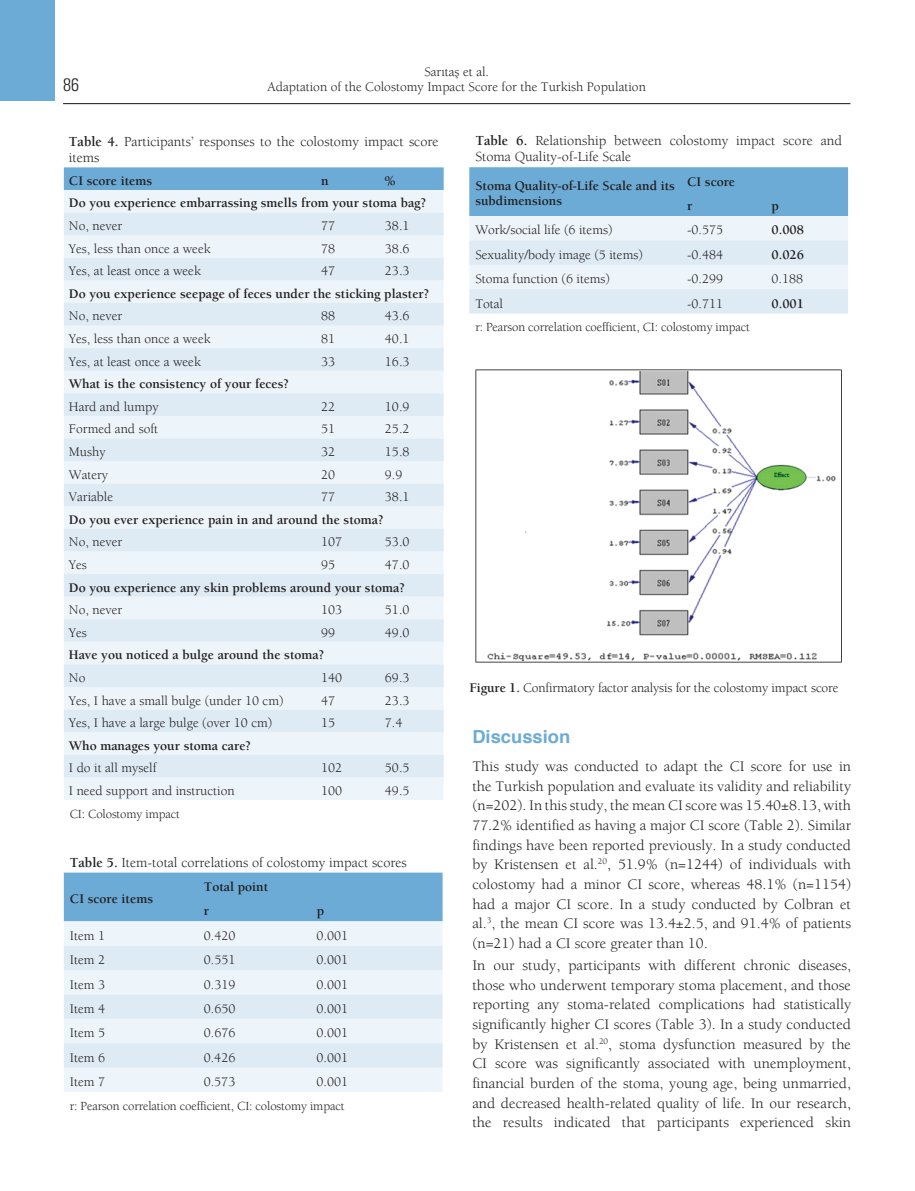
<style>
.page{position:relative;width:915px;height:1191px;background:#fff}
.page>*{position:absolute;margin:0;border:0;box-sizing:border-box;transform-origin:0 0}
.t1{font:700 18px "Helvetica";color:#6babd5}
.t2{font:18px "Univers Cond Light Tr";color:#231f20}
.t3{font:15px/19.6px "Berkeley";color:#231f20;text-align:justify}
.t4{font:14.25px/16.5px "Berkeley";color:#231f20}
.t5{font:13.5px/15px "Berkeley";color:#231f20;text-align:center}
.t6{font:700 13.5px/24.5px "Berkeley";color:#231f20}
.t7{font:12.75px "Berkeley";letter-spacing:-.01em;color:#231f20}
.s1{font-weight:700}
</style>
<div class="page">
<hr style="left:63px;top:103px;width:787px;height:1px;background:#231f20">
<div style="left:0;top:0;width:55px;height:101px;background:#6babd5"></div>
<div style="left:64px;top:167px;width:379px;height:23px;background:#6babd5"></div>
<div style="left:64px;top:190px;width:379px;height:610px;background:#eef5fa"></div>
<svg style="left:64px;top:212px;width:379px;height:565px;background:#e5eff6"></svg>
<svg style="left:469px;top:167px;width:378px;height:146px;background:#bdd8eb"></svg>
<div style="left:64px;top:872px;width:378px;height:49px;background:#6babd5"></div>
<div style="left:64px;top:921px;width:378px;height:171px;background:#eef5fa"></div>
<svg style="left:64px;top:945px;width:378px;height:122px;background:#e4eef6"></svg>
<img style="left:475px;top:369px;width:367px;height:294px">
<p class="t2" style="left:63px;top:74px;width:17px">86</p>
<p class="t5" style="left:267px;top:64px;width:380px">Sarıtaş et al.<br>Adaptation of the Colostomy Impact Score for the Turkish Population</p>
<p class="t4" style="left:69px;top:133px;width:371px"><span class="s1">Table 4.</span> Participants’ responses to the colostomy impact score items</p>
<p class="t6" style="left:69px;top:168px;width:85px">CI score items</p>
<p class="t6" style="left:321px;top:168px;width:9px">n</p>
<p class="t6" style="left:69px;top:169px;width:358px;line-height:22.6px;text-indent:316px">%<br>Do you experience embarrassing smells from your stoma bag?</p>
<p class="t5" style="left:69px;top:218px;width:55px">No, never</p>
<p class="t5" style="left:321px;top:218px;width:16px">77</p>
<p class="t5" style="left:385px;top:218px;width:26px">38.1</p>
<p class="t5" style="left:69px;top:241px;width:143px">Yes, less than once a week</p>
<p class="t5" style="left:321px;top:241px;width:16px">78</p>
<p class="t5" style="left:385px;top:241px;width:26px">38.6</p>
<p class="t5" style="left:69px;top:263px;width:133px">Yes, at least once a week</p>
<p class="t5" style="left:321px;top:263px;width:16px">47</p>
<p class="t5" style="left:385px;top:263px;width:26px">23.3</p>
<p class="t6" style="left:69px;top:281px;width:362px">Do you experience seepage of feces under the sticking plaster?</p>
<p class="t5" style="left:69px;top:308px;width:55px">No, never</p>
<p class="t5" style="left:321px;top:308px;width:16px">88</p>
<p class="t5" style="left:385px;top:308px;width:26px">43.6</p>
<p class="t5" style="left:69px;top:331px;width:143px">Yes, less than once a week</p>
<p class="t5" style="left:321px;top:331px;width:16px">81</p>
<p class="t5" style="left:385px;top:331px;width:26px">40.1</p>
<p class="t5" style="left:69px;top:354px;width:133px">Yes, at least once a week</p>
<p class="t5" style="left:321px;top:354px;width:16px">33</p>
<p class="t5" style="left:385px;top:354px;width:26px">16.3</p>
<p class="t6" style="left:69px;top:371px;width:221px">What is the consistency of your feces?</p>
<p class="t5" style="left:69px;top:399px;width:91px">Hard and lumpy</p>
<p class="t5" style="left:321px;top:399px;width:16px">22</p>
<p class="t5" style="left:385px;top:399px;width:26px">10.9</p>
<p class="t5" style="left:69px;top:421px;width:91px">Formed and soft</p>
<p class="t5" style="left:321px;top:421px;width:16px">51</p>
<p class="t5" style="left:385px;top:421px;width:26px">25.2</p>
<p class="t5" style="left:69px;top:444px;width:38px">Mushy</p>
<p class="t5" style="left:321px;top:444px;width:16px">32</p>
<p class="t5" style="left:385px;top:444px;width:26px">15.8</p>
<p class="t5" style="left:69px;top:466px;width:41px">Watery</p>
<p class="t5" style="left:321px;top:466px;width:16px">20</p>
<p class="t5" style="left:385px;top:466px;width:19px">9.9</p>
<p class="t5" style="left:69px;top:489px;width:46px">Variable</p>
<p class="t5" style="left:321px;top:489px;width:16px">77</p>
<p class="t5" style="left:385px;top:489px;width:26px">38.1</p>
<p class="t6" style="left:69px;top:507px;width:316px">Do you ever experience pain in and around the stoma?</p>
<p class="t5" style="left:69px;top:534px;width:55px">No, never</p>
<p class="t5" style="left:321px;top:534px;width:23px">107</p>
<p class="t5" style="left:385px;top:534px;width:26px">53.0</p>
<p class="t5" style="left:69px;top:557px;width:19px">Yes</p>
<p class="t5" style="left:321px;top:557px;width:16px">95</p>
<p class="t5" style="left:385px;top:557px;width:26px">47.0</p>
<p class="t6" style="left:69px;top:575px;width:337px">Do you experience any skin problems around your stoma?</p>
<p class="t5" style="left:69px;top:602px;width:55px">No, never</p>
<p class="t5" style="left:321px;top:602px;width:23px">103</p>
<p class="t5" style="left:385px;top:602px;width:26px">51.0</p>
<p class="t5" style="left:69px;top:625px;width:19px">Yes</p>
<p class="t5" style="left:321px;top:625px;width:16px">99</p>
<p class="t5" style="left:385px;top:625px;width:26px">49.0</p>
<p class="t6" style="left:69px;top:642px;width:257px">Have you noticed a bulge around the stoma?</p>
<p class="t5" style="left:69px;top:670px;width:18px">No</p>
<p class="t5" style="left:321px;top:670px;width:23px">140</p>
<p class="t5" style="left:385px;top:670px;width:26px">69.3</p>
<p class="t5" style="left:69px;top:692px;width:216px">Yes, I have a small bulge (under 10 cm)</p>
<p class="t5" style="left:321px;top:692px;width:16px">47</p>
<p class="t5" style="left:385px;top:692px;width:26px">23.3</p>
<p class="t5" style="left:69px;top:715px;width:205px">Yes, I have a large bulge (over 10 cm)</p>
<p class="t5" style="left:321px;top:715px;width:16px">15</p>
<p class="t5" style="left:385px;top:715px;width:19px">7.4</p>
<p class="t6" style="left:69px;top:733px;width:183px">Who manages your stoma care?</p>
<p class="t5" style="left:69px;top:760px;width:89px">I do it all myself</p>
<p class="t5" style="left:321px;top:760px;width:23px">102</p>
<p class="t5" style="left:385px;top:760px;width:26px">50.5</p>
<p class="t5" style="left:69px;top:783px;width:167px">I need support and instruction</p>
<p class="t5" style="left:321px;top:783px;width:23px">100</p>
<p class="t5" style="left:385px;top:783px;width:26px">49.5</p>
<p class="t7" style="left:70px;top:806px;width:111px">CI: Colostomy impact</p>
<p class="t4" style="left:70px;top:853px;width:338px"><span class="s1">Table 5.</span> Item-total correlations of colostomy impact scores</p>
<p class="t6" style="left:70px;top:886px;width:85px">CI score items</p>
<p class="t6" style="left:204px;top:874px;width:66px">Total point r</p>
<p class="t6" style="left:316px;top:898px;width:9px">p</p>
<p class="t5" style="left:70px;top:927px;width:37px">Item 1</p>
<p class="t5" style="left:204px;top:927px;width:33px">0.420</p>
<p class="t5" style="left:316px;top:927px;width:33px">0.001</p>
<p class="t5" style="left:70px;top:952px;width:37px">Item 2</p>
<p class="t5" style="left:204px;top:952px;width:33px">0.551</p>
<p class="t5" style="left:316px;top:952px;width:33px">0.001</p>
<p class="t5" style="left:70px;top:976px;width:37px">Item 3</p>
<p class="t5" style="left:204px;top:976px;width:33px">0.319</p>
<p class="t5" style="left:316px;top:976px;width:33px">0.001</p>
<p class="t5" style="left:70px;top:1001px;width:37px">Item 4</p>
<p class="t5" style="left:204px;top:1001px;width:33px">0.650</p>
<p class="t5" style="left:316px;top:1001px;width:33px">0.001</p>
<p class="t5" style="left:70px;top:1025px;width:37px">Item 5</p>
<p class="t5" style="left:204px;top:1025px;width:33px">0.676</p>
<p class="t5" style="left:316px;top:1025px;width:33px">0.001</p>
<p class="t5" style="left:70px;top:1049px;width:37px">Item 6</p>
<p class="t5" style="left:204px;top:1049px;width:33px">0.426</p>
<p class="t5" style="left:316px;top:1049px;width:33px">0.001</p>
<p class="t5" style="left:70px;top:1074px;width:37px">Item 7</p>
<p class="t5" style="left:204px;top:1074px;width:33px">0.573</p>
<p class="t5" style="left:316px;top:1074px;width:33px">0.001</p>
<p class="t7" style="left:70px;top:1098px;width:276px">r: Pearson correlation coefficient, CI: colostomy impact</p>
<p class="t4" style="left:475px;top:132px;width:368px"><span class="s1">Table 6.</span> Relationship between colostomy impact score and<br>Stoma Quality-of-Life Scale</p>
<p class="t6" style="left:475px;top:178px;width:201px;line-height:15px">Stoma Quality-of-Life Scale and its subdimensions</p>
<p class="t6" style="left:686px;top:169px;width:50px">CI score r</p>
<p class="t6" style="left:771px;top:193px;width:9px">p</p>
<p class="t5" style="left:475px;top:222px;width:139px">Work/social life (6 items)</p>
<p class="t5" style="left:686px;top:222px;width:38px">-0.575</p>
<p class="t6" style="left:771px;top:218px;width:34px">0.008</p>
<p class="t5" style="left:475px;top:247px;width:169px">Sexuality/body image (5 items)</p>
<p class="t5" style="left:686px;top:247px;width:38px">-0.484</p>
<p class="t6" style="left:771px;top:242px;width:34px">0.026</p>
<p class="t5" style="left:475px;top:271px;width:136px">Stoma function (6 items)</p>
<p class="t5" style="left:686px;top:271px;width:38px">-0.299</p>
<p class="t5" style="left:771px;top:271px;width:33px">0.188</p>
<p class="t5" style="left:475px;top:296px;width:29px">Total</p>
<p class="t5" style="left:686px;top:296px;width:38px">-0.711</p>
<p class="t6" style="left:771px;top:291px;width:34px">0.001</p>
<p class="t7" style="left:475px;top:319px;width:276px">r: Pearson correlation coefficient, CI: colostomy impact</p>
<p class="t5" style="left:469px;top:679px;width:370px"><span class="s1">Figure 1.</span> Confirmatory factor analysis for the colostomy impact score</p>
<p class="t1" style="left:472px;top:722px;width:99px">Discussion</p>
<p class="t3" style="left:472px;top:756px;width:380px">This study was conducted to adapt the CI score for use in the Turkish population and evaluate its validity and reliability (n=202). In this study, the mean CI score was 15.40±8.13, with 77.2% identified as having a major CI score (Table 2). Similar findings have been reported previously. In a study conducted by Kristensen et al.<sup>20</sup>, 51.9% (n=1244) of individuals with colostomy had a minor CI score, whereas 48.1% (n=1154) had a major CI score. In a study conducted by Colbran et al.<sup>3</sup>, the mean CI score was 13.4±2.5, and 91.4% of patients (n=21) had a CI score greater than 10.</p>
<p class="t3" style="left:472px;top:955px;width:380px">In our study, participants with different chronic diseases, those who underwent temporary stoma placement, and those reporting any stoma-related complications had statistically significantly higher CI scores (Table 3). In a study conducted by Kristensen et al.<sup>20</sup>, stoma dysfunction measured by the CI score was significantly associated with unemployment, financial burden of the stoma, young age, being unmarried, and decreased health-related quality of life. In our research, the results indicated that participants experienced skin</p>
</div>
